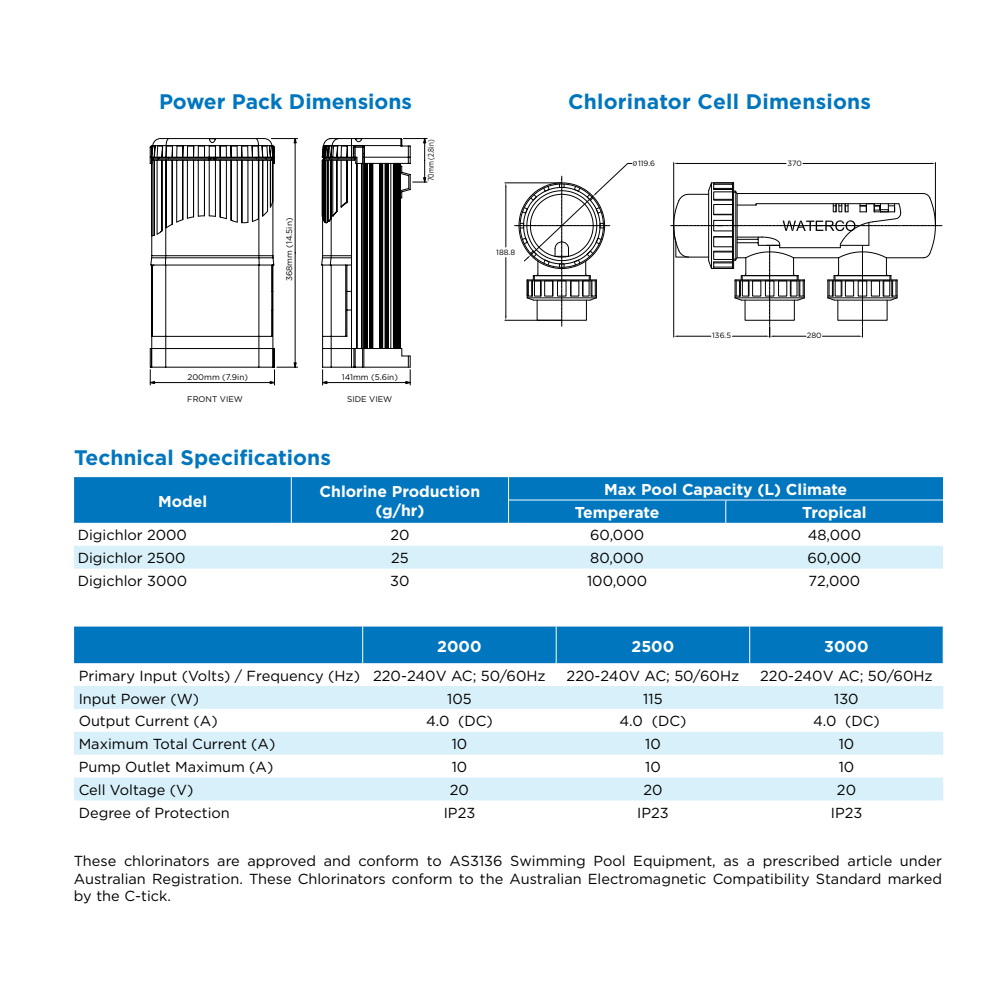
<style>
.page{position:relative;width:993px;height:993px;background:#fff}
.page>*{position:absolute;margin:0;border:0;box-sizing:border-box;transform-origin:0 0}
.t1{font:700 21px "Gotham HTF";color:#0076bf}
.t2{font:700 15.75px/18.9px "Gotham HTF";color:#fff;text-align:center}
.t3{font:14.53px/17.5px "Gotham HTF";color:#000;text-align:justify}
.t4{font:8.22px "Gotham HTF";color:#000}
.t5{font:8.22px "Gotham HTF";color:#000;scale:.75 1}
.t6{font:7.7px "Gotham HTF";color:#000}
</style>
<div class="page">
<svg style="left:150px;top:138px;width:277px;height:247px"></svg>
<svg style="left:423px;top:138px;width:3px;height:5px"></svg>
<svg style="left:423px;top:177px;width:3px;height:5px"></svg>
<hr style="left:673px;top:162px;width:1px;height:63px;background:#000">
<hr style="left:934px;top:162px;width:1px;height:63px;background:#000">
<hr style="left:677px;top:163px;width:108px;height:1px;background:#000">
<hr style="left:802px;top:163px;width:128px;height:1px;background:#000">
<hr style="left:504px;top:182px;width:57px;height:1px;background:#000">
<hr style="left:504px;top:320px;width:57px;height:1px;background:#000">
<hr style="left:505px;top:187px;width:1px;height:60px;background:#000">
<hr style="left:505px;top:257px;width:1px;height:59px;background:#000">
<svg style="left:514px;top:161px;width:122px;height:165px"></svg>
<svg style="left:670px;top:182px;width:271px;height:155px"></svg>
<svg style="left:74px;top:522px;width:868px;height:47px"></svg>
<div style="left:74px;top:545px;width:868px;height:23px;background:#d8f0f9"></div>
<div style="left:74px;top:477px;width:868px;height:45px;background:#0076bf"></div>
<div style="left:74px;top:626px;width:868px;height:37px;background:#0076bf"></div>
<div style="left:74px;top:686px;width:868px;height:22px;background:#d8f0f9"></div>
<svg style="left:74px;top:732px;width:868px;height:68px;fill:#d8f0f9"></svg>
<hr style="left:362px;top:626px;width:1px;height:37px;background:#fff">
<hr style="left:555px;top:626px;width:1px;height:37px;background:#fff">
<hr style="left:749px;top:626px;width:1px;height:37px;background:#fff">
<h1 class="t1" style="left:159px;top:89px;width:254px">Power Pack Dimensions</h1>
<h1 class="t1" style="left:568px;top:89px;width:304px">Chlorinator Cell Dimensions</h1>
<p class="t4" style="left:285px;top:281px;width:65px;rotate:-90deg">368mm (14.5in)</p>
<p class="t5" style="left:426px;top:181px;width:57px;rotate:-90deg">70mm (2.8in)</p>
<p class="t4" style="left:187px;top:372px;width:62px">200mm (7.9in)</p>
<p class="t4" style="left:342px;top:373px;width:57px">141mm (5.6in)</p>
<p class="t4" style="left:187px;top:394px;width:57px">FRONT VIEW</p>
<p class="t4" style="left:347px;top:395px;width:47px">SIDE VIEW</p>
<h1 class="t1" style="left:74px;top:445px;width:258px">Technical Specifications</h1>
<p class="t6" style="left:496px;top:248px;width:21px">188.8</p>
<p class="t6" style="left:638px;top:159px;width:19px">119.6</p>
<p class="t6" style="left:787px;top:159px;width:16px">370</p>
<p class="t6" style="left:712px;top:331px;width:20px">136.5</p>
<p class="t6" style="left:806px;top:331px;width:16px">280</p>
<p class="t2" style="left:158px;top:491px;width:51px">Model</p>
<p class="t2" style="left:319px;top:481px;width:162px">Chlorine Production (g/hr)</p>
<p class="t2" style="left:574px;top:477px;width:274px;line-height:22.9px;text-align:left;text-indent:29px">Max Pool Capacity (L) Climate<br>Temperate</p>
<p class="t2" style="left:801px;top:502px;width:66px">Tropical</p>
<p class="t3" style="left:78px;top:526px;width:111px">Digichlor 2000</p>
<p class="t3" style="left:390px;top:526px;width:21px">20</p>
<p class="t3" style="left:590px;top:526px;width:55px">60,000</p>
<p class="t3" style="left:807px;top:526px;width:55px">48,000</p>
<p class="t3" style="left:78px;top:549px;width:109px">Digichlor 2500</p>
<p class="t3" style="left:391px;top:549px;width:19px">25</p>
<p class="t3" style="left:590px;top:549px;width:55px">80,000</p>
<p class="t3" style="left:807px;top:549px;width:55px">60,000</p>
<p class="t3" style="left:78px;top:572px;width:111px">Digichlor 3000</p>
<p class="t3" style="left:390px;top:572px;width:21px">30</p>
<p class="t3" style="left:587px;top:572px;width:62px">100,000</p>
<p class="t3" style="left:808px;top:572px;width:53px">72,000</p>
<p class="t2" style="left:437px;top:636px;width:46px">2000</p>
<p class="t2" style="left:631px;top:636px;width:44px">2500</p>
<p class="t2" style="left:824px;top:636px;width:46px">3000</p>
<p class="t3" style="left:79px;top:666px;width:468px">Primary Input (Volts) / Frequency (Hz) 220-240V AC; 50/60Hz</p>
<p class="t3" style="left:566px;top:666px;width:174px">220-240V AC; 50/60Hz</p>
<p class="t3" style="left:760px;top:666px;width:174px">220-240V AC; 50/60Hz</p>
<p class="t3" style="left:79px;top:689px;width:122px">Input Power (W)</p>
<p class="t3" style="left:447px;top:689px;width:26px">105</p>
<p class="t3" style="left:643px;top:689px;width:21px">115</p>
<p class="t3" style="left:833px;top:689px;width:26px">130</p>
<p class="t3" style="left:79px;top:712px;width:140px">Output Current (A)</p>
<p class="t3" style="left:426px;top:712px;width:68px">4.0 (DC)</p>
<p class="t3" style="left:619px;top:712px;width:68px">4.0 (DC)</p>
<p class="t3" style="left:812px;top:712px;width:68px">4.0 (DC)</p>
<p class="t3" style="left:79px;top:735px;width:198px">Maximum Total Current (A)</p>
<p class="t3" style="left:451px;top:735px;width:17px">10</p>
<p class="t3" style="left:645px;top:735px;width:17px">10</p>
<p class="t3" style="left:838px;top:735px;width:17px">10</p>
<p class="t3" style="left:79px;top:757px;width:196px">Pump Outlet Maximum (A)</p>
<p class="t3" style="left:451px;top:757px;width:17px">10</p>
<p class="t3" style="left:645px;top:757px;width:17px">10</p>
<p class="t3" style="left:838px;top:757px;width:17px">10</p>
<p class="t3" style="left:79px;top:780px;width:116px">Cell Voltage (V)</p>
<p class="t3" style="left:450px;top:780px;width:21px">20</p>
<p class="t3" style="left:643px;top:780px;width:21px">20</p>
<p class="t3" style="left:836px;top:780px;width:21px">20</p>
<p class="t3" style="left:79px;top:803px;width:153px">Degree of Protection</p>
<p class="t3" style="left:443px;top:803px;width:33px">IP23</p>
<p class="t3" style="left:637px;top:803px;width:33px">IP23</p>
<p class="t3" style="left:830px;top:803px;width:33px">IP23</p>
<p class="t3" style="left:74px;top:851px;width:869px">These chlorinators are approved and conform to AS3136 Swimming Pool Equipment, as a prescribed article under Australian Registration. These Chlorinators conform to the Australian Electromagnetic Compatibility Standard marked by the C-tick.</p>
</div>
